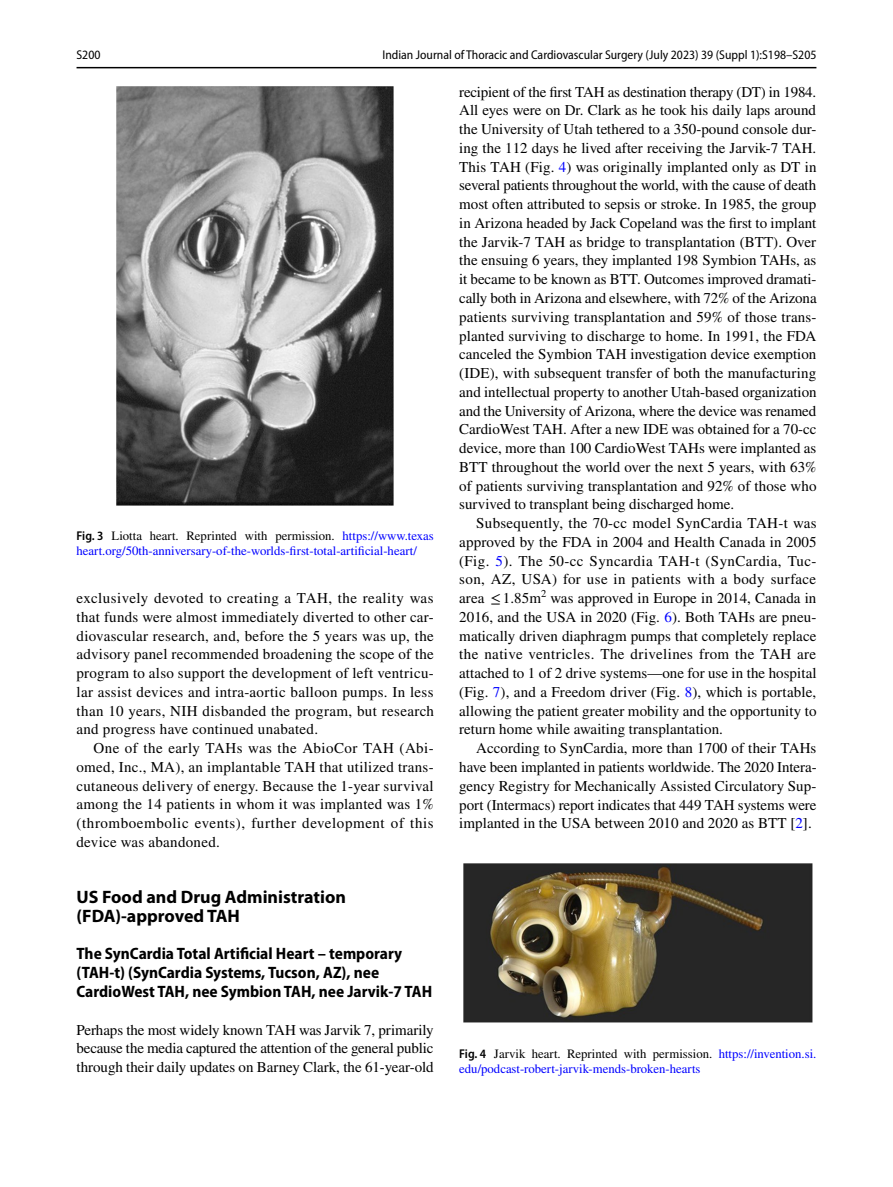
<style>
.page{position:relative;width:893px;height:1187px;background:#fff}
.page>*{position:absolute;margin:0;border:0;box-sizing:border-box;transform-origin:0 0}
.t1{font:700 18px/18.8px "Myriad Pro";color:#000}
.t2{font:700 semi-condensed 16.5px/18.8px "Myriad Pro";color:#000}
.t3{font:15px/18.8px "STIX";letter-spacing:.005em;color:#000;text-align:justify}
.t4{font:12.75px/15px "STIX";color:#00f}
.t5{font:semi-condensed 12.75px "Myriad Pro";color:#000}
.s1{font-family:"Myriad Pro";font-weight:600;font-stretch:semi-condensed;color:#000}
.s2{color:#000}
.s3{color:#00f}
</style>
<div class="page">
<hr style="left:77px;top:67px;width:739px;height:1px;background:#000">
<img style="left:117px;top:87px;width:276px;height:418px">
<div style="left:459px;top:863px;width:357px;height:159px;background:linear-gradient(to bottom,#fff,#fff)"></div>
<img style="left:463px;top:863px;width:349px;height:159px">
<p class="t5" style="left:77px;top:48px;width:25px">S200</p>
<p class="t5" style="left:382px;top:48px;width:436px">Indian Journal of Thoracic and Cardiovascular Surgery (July 2023) 39 (Suppl 1):S198–S205</p>
<p class="t4" style="left:77px;top:529px;width:359px"><span class="s1">Fig. 3</span> <span class="s2">Liotta heart. Reprinted with permission.</span> https://www.texas heart.org/50th-anniversary-of-the-worlds-first-total-artificial-heart/</p>
<p class="t3" style="left:77px;top:589px;width:359px">exclusively devoted to creating a TAH, the reality was that funds were almost immediately diverted to other car&shy;diovascular research, and, before the 5 years was up, the advisory panel recommended broadening the scope of the program to also support the development of left ventricu&shy;lar assist devices and intra-aortic balloon pumps. In less than 10 years, NIH disbanded the program, but research and progress have continued unabated.</p>
<p class="t3" style="left:77px;top:739px;width:359px;text-indent:17px">One of the early TAHs was the AbioCor TAH (Abi&shy;omed, Inc., MA), an implantable TAH that utilized trans&shy;cutaneous delivery of energy. Because the 1-year survival among the 14 patients in whom it was implanted was 1% (thromboembolic events), further development of this device was abandoned.</p>
<p class="t1" style="left:77px;top:887px;width:271px">US Food and Drug Administration (FDA)‑approved TAH</p>
<p class="t2" style="left:77px;top:944px;width:357px">The SynCardia Total Artificial Heart – temporary (TAH‑t) (SynCardia Systems, Tucson, AZ), nee<br>CardioWest TAH, nee Symbion TAH, nee Jarvik‑7 TAH</p>
<p class="t3" style="left:77px;top:1021px;width:359px">Perhaps the most widely known TAH was Jarvik 7, primarily because the media captured the attention of the general public through their daily updates on Barney Clark, the 61-year-old</p>
<p class="t3" style="left:459px;top:83px;width:359px">recipient of the first TAH as destination therapy (DT) in 1984.<br>All eyes were on Dr. Clark as he took his daily laps around the University of Utah tethered to a 350-pound console dur&shy;ing the 112 days he lived after receiving the Jarvik-7 TAH.<br>This TAH (Fig. <span class="s3">4</span>) was originally implanted only as DT in several patients throughout the world, with the cause of death most often attributed to sepsis or stroke. In 1985, the group in Arizona headed by Jack Copeland was the first to implant the Jarvik-7 TAH as bridge to transplantation (BTT). Over the ensuing 6 years, they implanted 198 Symbion TAHs, as it became to be known as BTT. Outcomes improved dramati&shy;cally both in Arizona and elsewhere, with 72% of the Arizona patients surviving transplantation and 59% of those trans&shy;planted surviving to discharge to home. In 1991, the FDA canceled the Symbion TAH investigation device exemption (IDE), with subsequent transfer of both the manufacturing and intellectual property to another Utah-based organization and the University of Arizona, where the device was renamed CardioWest TAH. After a new IDE was obtained for a 70-cc device, more than 100 CardioWest TAHs were implanted as BTT throughout the world over the next 5 years, with 63% of patients surviving transplantation and 92% of those who survived to transplant being discharged home.</p>
<p class="t3" style="left:459px;top:514px;width:359px;text-indent:17px">Subsequently, the 70-cc model SynCardia TAH-t was approved by the FDA in 2004 and Health Canada in 2005 (Fig. <span class="s3">5</span>). The 50-cc Syncardia TAH-t (SynCardia, Tuc&shy;son, AZ, USA) for use in patients with a body surface area ≤1.85m<sup>2</sup> was approved in Europe in 2014, Canada in 2016, and the USA in 2020 (Fig. <span class="s3">6</span>). Both TAHs are pneu&shy;matically driven diaphragm pumps that completely replace the native ventricles. The drivelines from the TAH are attached to 1 of 2 drive systems—one for use in the hospital (Fig. <span class="s3">7</span>), and a Freedom driver (Fig. <span class="s3">8</span>), which is portable, allowing the patient greater mobility and the opportunity to return home while awaiting transplantation.</p>
<p class="t3" style="left:459px;top:739px;width:359px;text-indent:17px">According to SynCardia, more than 1700 of their TAHs have been implanted in patients worldwide. The 2020 Intera&shy;gency Registry for Mechanically Assisted Circulatory Sup&shy;port (Intermacs) report indicates that 449 TAH systems were implanted in the USA between 2010 and 2020 as BTT [<span class="s3">2</span>].</p>
<p class="t4" style="left:459px;top:1046px;width:359px"><span class="s1">Fig. 4</span> <span class="s2">Jarvik heart. Reprinted with permission.</span> https://invention.si. edu/podcast-robert-jarvik-mends-broken-hearts</p>
</div>
